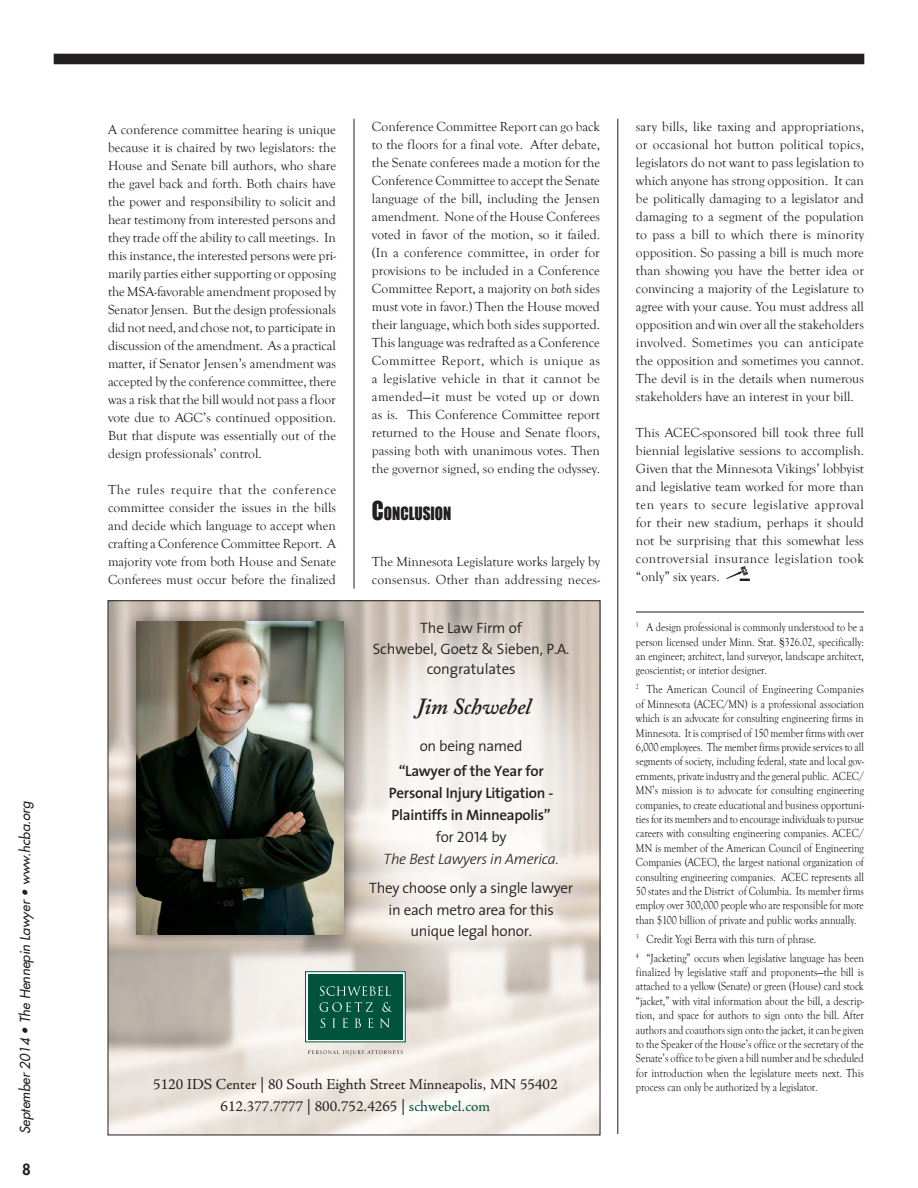
<style>
.page{position:relative;width:918px;height:1188px;background:#fff}
.page>*{position:absolute;margin:0;border:0;box-sizing:border-box;transform-origin:0 0}
.t1{font:italic 600 22.95px "Adobe Caslon Pro";letter-spacing:-.015em;color:#231f20}
.Subhead{font:16.8px "Impact";color:#231f20;scale:.9 1}
.t2{font:15.3px "Adobe Jenson Pro";color:#231f20}
.t3{font:300 15px/20.5px "The Sans";letter-spacing:-.02em;color:#231f20;text-align:center}
.t4{font:600 15px/22px "The Sans";letter-spacing:-.02em;color:#231f20;text-align:center}
.t5{font:800 15px "Futura Std";color:#231f20}
.Body_Text{font:13.5px/18px "Goudy Old Style T";color:#231f20;text-align:justify}
.t6{font:italic 500 13.5px "Futura Std";color:#231f20}
.Endnotes{font:12px/14.4px "Goudy Old Style T";color:#231f20;text-align:justify;scale:.85 1}
.Endnotes_Top{font:12px/14.4px "Goudy Old Style T";color:#231f20;text-align:justify;scale:.85 1}
.s1{font-style:italic}
.s2{font-size:24px}
.s3{font-weight:300}
.s4{font-family:"The Sans Semi Light Caps";font-weight:400}
.s5{font-weight:300;font-style:italic}
.s6{font-family:"Adobe Garamond Pro"}
.s7{color:#00543c}
.s8{font-family:"Adobe Garamond Pro";color:#00543c}
</style>
<div class="page">
<div style="left:54px;top:54px;width:810px;height:10px;background:#231f20"></div>
<hr style="left:354px;top:119px;width:1px;height:470px;background:#231f20">
<hr style="left:618px;top:119px;width:1px;height:1015px;background:#231f20">
<hr style="left:636px;top:612px;width:228px;height:1px;background:#231f20">
<img style="left:726px;top:567px;width:23px;height:14px">
<svg style="left:331px;top:613px;width:267px;height:379px;background:#d9cfc6"></svg>
<div style="left:121px;top:607px;width:238px;height:343px;background:#231f20;opacity:.65"></div>
<img style="left:136px;top:622px;width:208px;height:313px">
<svg style="left:308px;top:973px;width:96px;height:67px"></svg>
<div style="left:305px;top:971px;width:101px;height:71px;border:1px solid #00543c"></div>
<div style="left:308px;top:974px;width:95px;height:65px;background:#00543c"></div>
<svg style="left:320px;top:986px;width:71px;height:10px"></svg>
<svg style="left:320px;top:1002px;width:53px;height:10px"></svg>
<svg style="left:382px;top:1002px;width:10px;height:10px"></svg>
<svg style="left:321px;top:1018px;width:4px;height:10px"></svg>
<svg style="left:332px;top:1018px;width:4px;height:10px"></svg>
<svg style="left:342px;top:1018px;width:6px;height:10px"></svg>
<svg style="left:355px;top:1018px;width:6px;height:10px"></svg>
<svg style="left:368px;top:1018px;width:5px;height:10px"></svg>
<svg style="left:380px;top:1018px;width:10px;height:10px"></svg>
<svg style="left:308px;top:1050px;width:95px;height:5px"></svg>
<svg style="left:355px;top:629px;width:229px;height:329px;fill:#f4f2ef"></svg>
<p class="t6" style="left:17px;top:1134px;width:334px;rotate:-90deg">September 2014 • The Hennepin Lawyer • www.hcba.org</p>
<p class="t5" style="left:22px;top:1160px;width:10px">8</p>
<p class="Body_Text" style="left:636px;top:118px;width:230px">sary bills, like taxing and appropriations, or occasional hot button political topics, legislators do not want to pass legislation to which anyone has strong opposition. It can be politically damaging to a legislator and damaging to a segment of the population to pass a bill to which there is minority opposition. So passing a bill is much more than showing you have the better idea or convincing a majority of the Legislature to agree with your cause. You must address all opposition and win over all the stakeholders involved. Sometimes you can anticipate the opposition and sometimes you cannot.<br>The devil is in the details when numerous stakeholders have an interest in your bill.</p>
<p class="Body_Text" style="left:636px;top:424px;width:230px">This ACEC-sponsored bill took three full biennial legislative sessions to accomplish.<br>Given that the Minnesota Vikings’ lobbyist and legislative team worked for more than ten years to secure legislative approval for their new stadium, perhaps it should not be surprising that this somewhat less controversial insurance legislation took “only” six years.</p>
<p class="Endnotes_Top" style="left:636px;top:620px;width:270px"><sup>1</sup> A design professional is commonly understood to be a person licensed under Minn. Stat. §326.02, specifically: an engineer; architect, land surveyor, landscape architect, geoscientist; or interior designer.</p>
<p class="Endnotes" style="left:636px;top:683px;width:270px"><sup>2</sup> The American Council of Engineering Companies of Minnesota (ACEC/MN) is a professional association which is an advocate for consulting engineering firms in Minnesota. It is comprised of 150 member firms with over 6,000 employees. The member firms provide services to all segments of society, including federal, state and local gov&shy;ernments, private industry and the general public. ACEC/ MN’s mission is to advocate for consulting engineering companies, to create educational and business opportuni&shy;ties for its members and to encourage individuals to pursue careers with consulting engineering companies. ACEC/ MN is member of the American Council of Engineering Companies (ACEC), the largest national organization of consulting engineering companies. ACEC represents all 50 states and the District of Columbia. Its member firms employ over 300,000 people who are responsible for more than $100 billion of private and public works annually.</p>
<p class="Endnotes" style="left:636px;top:932px;width:214px"><sup>3</sup> Credit Yogi Berra with this turn of phrase.</p>
<p class="Endnotes" style="left:636px;top:951px;width:270px"><sup>4</sup> “Jacketing” occurs when legislative language has been finalized by legislative staff and proponents—the bill is attached to a yellow (Senate) or green (House) card stock “jacket,” with vital information about the bill, a descrip&shy;tion, and space for authors to sign onto the bill. After authors and coauthors sign onto the jacket, it can be given to the Speaker of the House’s office or the secretary of the Senate’s office to be given a bill number and be scheduled for introduction when the legislature meets next. This</p>
<p class="Body_Text" style="left:372px;top:118px;width:230px">Conference Committee Report can go back to the floors for a final vote. After debate, the Senate conferees made a motion for the Conference Committee to accept the Senate language of the bill, including the Jensen amendment. None of the House Conferees voted in favor of the motion, so it failed. (In a conference committee, in order for provisions to be included in a Conference Committee Report, a majority on <span class="s1">both</span> sides must vote in favor.) Then the House moved their language, which both sides supported.<br>This language was redrafted as a Conference Committee Report, which is unique as a legislative vehicle in that it cannot be amended—it must be voted up or down as is. This Conference Committee report returned to the House and Senate floors, passing both with unanimous votes. Then the governor signed, so ending the odyssey.</p>
<p class="Subhead" style="left:372px;top:500px;width:90px"><span class="s2">C</span>ONCLUSION</p>
<p class="Body_Text" style="left:372px;top:553px;width:230px">The Minnesota Legislature works largely by consensus. Other than addressing neces-</p>
<p class="Body_Text" style="left:108px;top:120px;width:230px">A conference committee hearing is unique because it is chaired by two legislators: the House and Senate bill authors, who share the gavel back and forth. Both chairs have the power and responsibility to solicit and hear testimony from interested persons and they trade off the ability to call meetings. In this instance, the interested persons were pri&shy;marily parties either supporting or opposing the MSA-favorable amendment proposed by Senator Jensen. But the design professionals did not need, and chose not, to participate in discussion of the amendment. As a practical matter, if Senator Jensen’s amendment was accepted by the conference committee, there was a risk that the bill would not pass a floor vote due to AGC’s continued opposition.<br>But that dispute was essentially out of the design professionals’ control.</p>
<p class="Body_Text" style="left:108px;top:480px;width:230px">The rules require that the conference committee consider the issues in the bills and decide which language to accept when crafting a Conference Committee Report. A majority vote from both House and Senate Conferees must occur before the finalized</p>
<p class="t3" style="left:373px;top:617px;width:198px">The Law Firm of<br>Schwebel, Goetz &amp; Sieben, P.A. congratulates</p>
<p class="t1" style="left:416px;top:693px;width:117px">Jim Schwebel</p>
<p class="t4" style="left:399px;top:733px;width:146px;line-height:25px"><span class="s3">on being named </span>“Lawyer of the Year for</p>
<p class="t4" style="left:384px;top:781px;width:177px">Personal Injury Litigation -<br>Plaintiffs in Minneapolis” <span class="s3">for</span> <span class="s4">2014</span> <span class="s3">by<br></span><span class="s5">The Best Lawyers in America.</span></p>
<p class="t3" style="left:369px;top:877px;width:205px;line-height:22px">They choose only a single lawyer in each metro area for this</p>
<p class="t3" style="left:410px;top:920px;width:123px">unique legal honor.</p>
<p class="t2" style="left:153px;top:1075px;width:406px">5120 IDS Center | 80 South Eighth Street Minneapolis<span class="s6">,</span> MN 55402</p>
<p class="Endnotes" style="left:636px;top:1080px;width:215px">process can only be authorized by a legislator.</p>
<p class="t2" style="left:221px;top:1098px;width:271px">612<span class="s6">.</span>377<span class="s6">.</span>7777 | 800<span class="s6">.</span>752<span class="s6">.</span>4265 | <span class="s7">schwebel</span><span class="s8">.</span><span class="s7">com</span></p>
</div>
